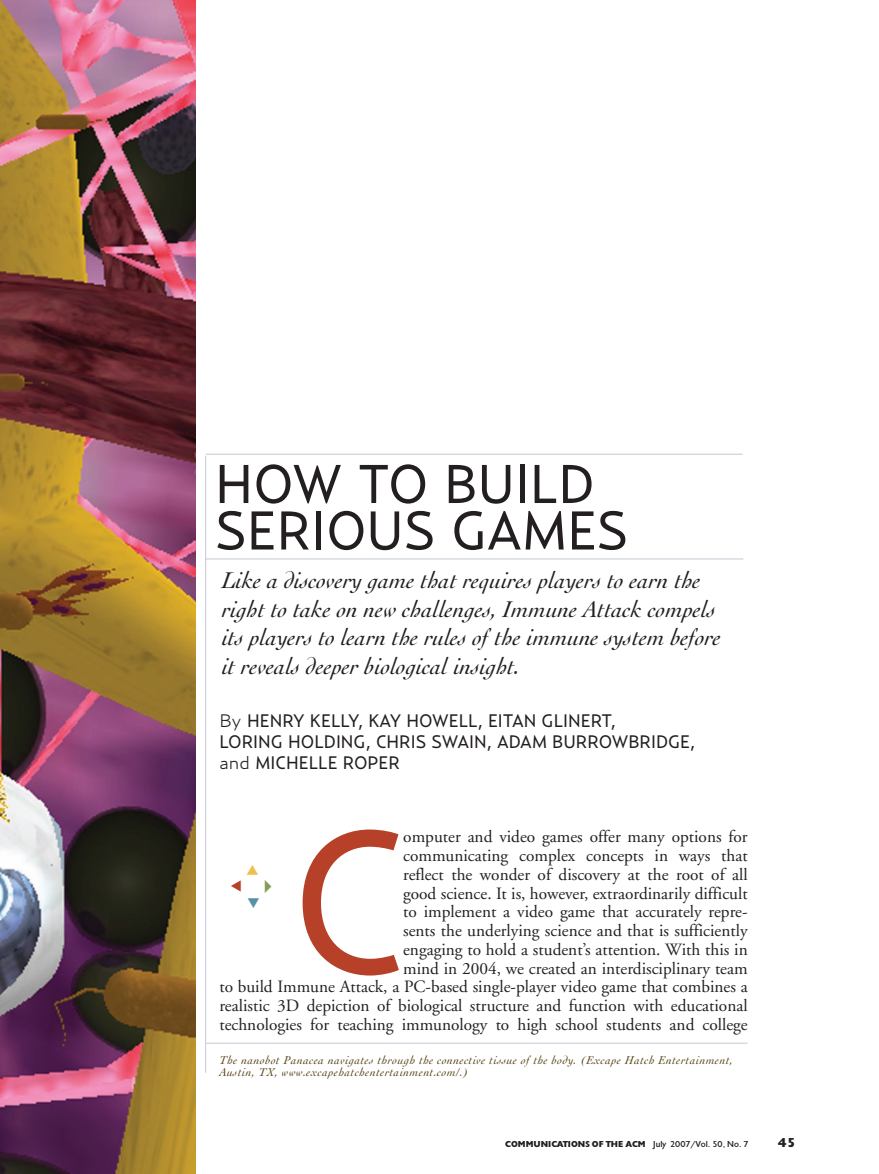
<style>
.page{position:relative;width:879px;height:1174px;background:#fff}
.page>*{position:absolute;margin:0;border:0;box-sizing:border-box;transform-origin:0 0}
.t1{font:201.6px "Relay";color:#b64028}
.t2{font:54px/46.5px "Relay";color:#231f20}
.t3{font:italic 24px/28.5px "Cochin";color:#231f20}
.t4{font:18px/21px "Relay";color:#231f20}
.t5{font:17.25px/18.8px "Adobe Garamond";color:#231f20;text-align:right}
.t6{font:900 13.5px "Gill";color:#231f20}
.t7{font:italic 12px/12px "Cochin";letter-spacing:.045em;color:#5a4619}
.t8{font:900 9px "Gill";color:#231f20}
.s1{font-family:"Relay Wide";font-weight:300}
.s2{font-weight:400}
</style>
<div class="page">
<hr style="left:206px;top:1043px;width:541px;height:1px;background:#c6c8d4">
<hr style="left:205px;top:559px;width:537px;height:1px;background:#c6c8d4">
<hr style="left:205px;top:454px;width:537px;height:1px;background:#c6c8d4">
<img style="left:0;top:0;width:195px;height:1174px">
<hr style="left:205px;top:456px;width:1px;height:617px;background:#c6c8d4">
<h2 class="t2" style="left:215px;top:461px;width:414px">HOW TO BUILD<br>SERIOUS GAMES</h2>
<h3 class="t3" style="left:222px;top:566px;width:500px">Like a discovery game that requires players to earn the right to take on new challenges, Immune Attack compels its players to learn the rules of the immune system before it reveals deeper biological insight.</h3>
<p class="t4" style="left:219px;top:710px;width:477px"><span class="s1">By</span> HENRY KELLY, KAY HOWELL, EITAN GLINERT,<br>LORING HOLDING, CHRIS SWAIN, ADAM BURROWBRIDGE, <span class="s1">and</span> MICHELLE ROPER</p>
<h1 class="t1" style="left:290px;top:786px;width:120px">C</h1>
<p class="t5" style="left:219px;top:829px;width:529px">omputer and video games offer many options for<br>communicating complex concepts in ways that<br>reflect the wonder of discovery at the root of all<br>good science. It is, however, extraordinarily difficult<br>to implement a video game that accurately repre-<br>sents the underlying science and that is sufficiently<br>engaging to hold a student’s attention. With this in<br>mind in 2004, we created an interdisciplinary team<br>to build Immune Attack, a PC-based single-player video game that combines a realistic 3D depiction of biological structure and function with educational technologies for teaching immunology to high school students and college</p>
<p class="t7" style="left:219px;top:1054px;width:514px">The nanobot Panacea navigates through the connective tissue of the body. (Excape Hatch Entertainment,<br>Austin, TX, www.excapehatchentertainment.com/.)</p>
<p class="t8" style="left:505px;top:1141px;width:245px">COMMUNICATIONS OF THE ACM <span class="s2">July 2007/Vol. 50, No. 7</span></p>
<p class="t6" style="left:777px;top:1138px;width:19px">45</p>
</div>
